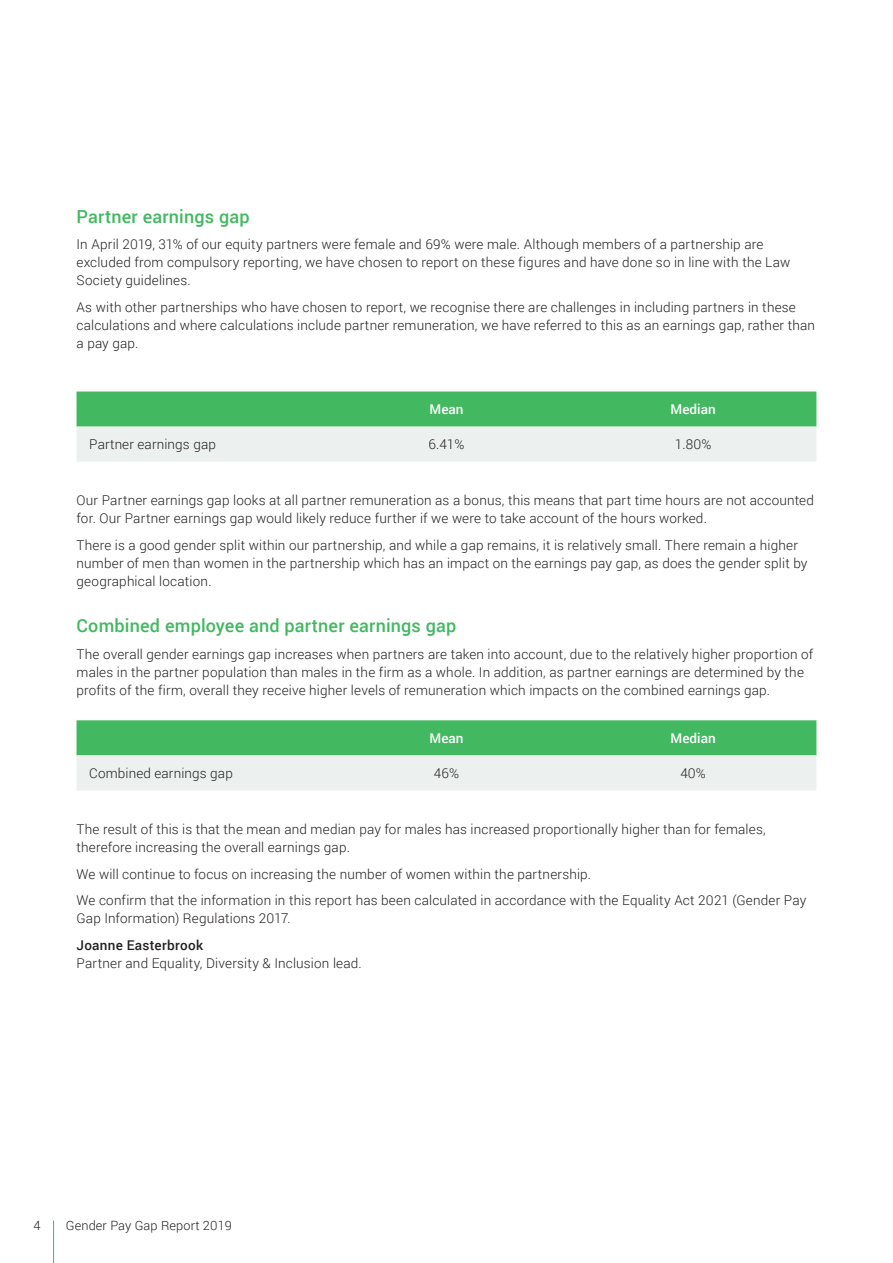
<style>
.page{position:relative;width:893px;height:1263px;background:#fff}
.page>*{position:absolute;margin:0;border:0;box-sizing:border-box;transform-origin:0 0}
.Sub_Title_No_Line{font:500 18px "Roboto";letter-spacing:.01em;color:#42b861}
.Body_Copy{font:300 13.5px/18px "Roboto";letter-spacing:.015em;color:#231f20}
.BB_table_header{font:500 13.5px "Roboto";color:#fff}
.t1{font:300 12.75px "Roboto";letter-spacing:.01em;color:#231f20}
.s1{font-weight:500}
</style>
<div class="page">
<svg style="left:77px;top:391px;width:739px;height:71px;background:#98d5a9"></svg>
<svg style="left:77px;top:720px;width:739px;height:70px;background:#97d4a8"></svg>
<hr style="left:53px;top:1220px;width:1px;height:43px;background:#42b861">
<p class="Sub_Title_No_Line" style="left:77px;top:204px;width:175px">Partner earnings gap</p>
<p class="Body_Copy" style="left:77px;top:235px;width:715px">In April 2019, 31% of our equity partners were female and 69% were male. Although members of a partnership are excluded from compulsory reporting, we have chosen to report on these figures and have done so in line with the Law<br>Society guidelines.</p>
<p class="Body_Copy" style="left:77px;top:298px;width:740px">As with other partnerships who have chosen to report, we recognise there are challenges in including partners in these calculations and where calculations include partner remuneration, we have referred to this as an earnings gap, rather than a pay gap.</p>
<p class="BB_table_header" style="left:429px;top:400px;width:35px">Mean</p>
<p class="BB_table_header" style="left:671px;top:400px;width:47px">Median</p>
<p class="Body_Copy" style="left:89px;top:435px;width:128px">Partner earnings gap</p>
<p class="Body_Copy" style="left:428px;top:435px;width:38px">6.41%</p>
<p class="Body_Copy" style="left:675px;top:435px;width:38px">1.80%</p>
<p class="Body_Copy" style="left:77px;top:491px;width:739px">Our Partner earnings gap looks at all partner remuneration as a bonus, this means that part time hours are not accounted for. Our Partner earnings gap would likely reduce further if we were to take account of the hours worked.</p>
<p class="Body_Copy" style="left:77px;top:535px;width:732px">There is a good gender split within our partnership, and while a gap remains, it is relatively small. There remain a higher number of men than women in the partnership which has an impact on the earnings pay gap, as does the gender split by geographical location.</p>
<p class="Sub_Title_No_Line" style="left:77px;top:613px;width:381px">Combined employee and partner earnings gap</p>
<p class="Body_Copy" style="left:77px;top:644px;width:738px">The overall gender earnings gap increases when partners are taken into account, due to the relatively higher proportion of males in the partner population than males in the firm as a whole. In addition, as partner earnings are determined by the profits of the firm, overall they receive higher levels of remuneration which impacts on the combined earnings gap.</p>
<p class="BB_table_header" style="left:429px;top:728px;width:35px">Mean</p>
<p class="BB_table_header" style="left:671px;top:728px;width:47px">Median</p>
<p class="Body_Copy" style="left:89px;top:763px;width:145px">Combined earnings gap</p>
<p class="Body_Copy" style="left:434px;top:763px;width:27px">46%</p>
<p class="Body_Copy" style="left:680px;top:763px;width:27px">40%</p>
<p class="Body_Copy" style="left:77px;top:820px;width:691px">The result of this is that the mean and median pay for males has increased proportionally higher than for females, therefore increasing the overall earnings gap.</p>
<p class="Body_Copy" style="left:77px;top:864px;width:516px">We will continue to focus on increasing the number of women within the partnership.</p>
<p class="Body_Copy" style="left:77px;top:891px;width:731px">We confirm that the information in this report has been calculated in accordance with the Equality Act 2021 (Gender Pay<br>Gap Information) Regulations 2017.</p>
<p class="Body_Copy" style="left:77px;top:935px;width:287px"><span class="s1">Joanne Easterbrook<br></span>Partner and Equality, Diversity &amp; Inclusion lead.</p>
<p class="t1" style="left:33px;top:1216px;width:9px">4</p>
<p class="t1" style="left:66px;top:1216px;width:168px">Gender Pay Gap Report 2019</p>
</div>
